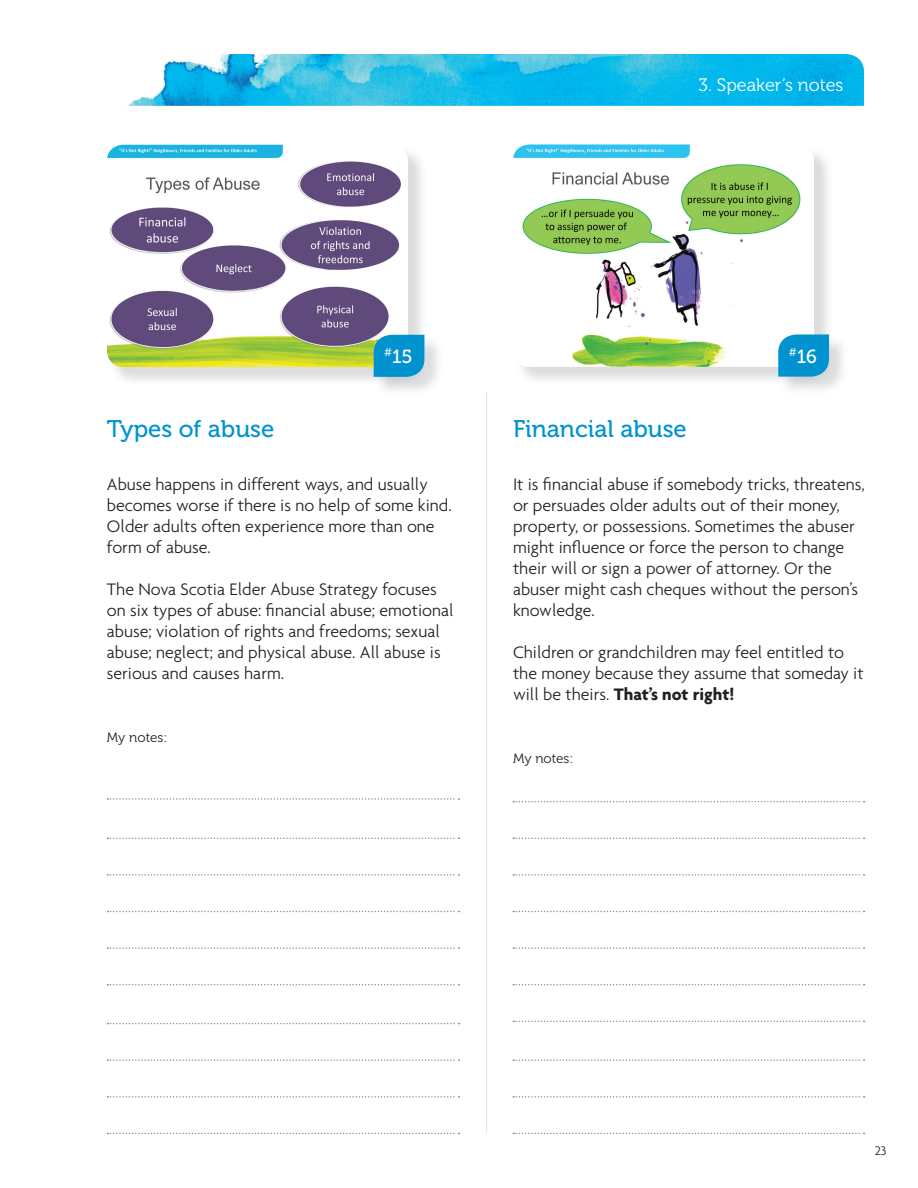
<style>
.page{position:relative;width:918px;height:1188px;background:#fff}
.page>*{position:absolute;margin:0;border:0;box-sizing:border-box;transform-origin:0 0}
.t1{font:24px "Museo 500";color:#0093d0}
.t2{font:18.9px "Museo 500";color:#fff}
.t3{font:300 18px/21px "Agenda";color:#231f20}
.t4{font:18px "Museo 300";color:#fff}
.t5{font:13.5px "Museo 300";color:#231f20}
.t6{font:300 13.5px "Agenda";color:#231f20}
.s1{font-weight:700}
</style>
<div class="page">
<img style="left:127px;top:54px;width:737px;height:52px">
<img style="left:109px;top:147px;width:316px;height:234px">
<img style="left:107px;top:145px;width:16px;height:16px">
<svg style="left:107px;top:838px;width:352px;height:1px"></svg>
<svg style="left:107px;top:874px;width:352px;height:2px"></svg>
<svg style="left:107px;top:911px;width:352px;height:1px"></svg>
<svg style="left:107px;top:947px;width:352px;height:2px"></svg>
<svg style="left:107px;top:984px;width:352px;height:1px"></svg>
<svg style="left:107px;top:1023px;width:352px;height:1px"></svg>
<svg style="left:107px;top:1059px;width:352px;height:2px"></svg>
<svg style="left:107px;top:1096px;width:352px;height:2px"></svg>
<svg style="left:107px;top:1133px;width:352px;height:1px"></svg>
<img style="left:515px;top:147px;width:313px;height:233px">
<img style="left:515px;top:144px;width:14px;height:8px">
<img style="left:376px;top:337px;width:51px;height:49px">
<svg style="left:374px;top:335px;width:50px;height:42px;background:#0c97cf"></svg>
<img style="left:780px;top:337px;width:53px;height:49px">
<svg style="left:778px;top:334px;width:51px;height:43px;background:#139ad2"></svg>
<svg style="left:513px;top:801px;width:352px;height:1px"></svg>
<svg style="left:513px;top:838px;width:352px;height:1px"></svg>
<svg style="left:513px;top:874px;width:352px;height:2px"></svg>
<svg style="left:513px;top:911px;width:352px;height:1px"></svg>
<svg style="left:513px;top:947px;width:352px;height:2px"></svg>
<svg style="left:513px;top:984px;width:352px;height:1px"></svg>
<svg style="left:513px;top:1021px;width:352px;height:1px"></svg>
<svg style="left:513px;top:1059px;width:352px;height:2px"></svg>
<svg style="left:513px;top:1096px;width:352px;height:2px"></svg>
<svg style="left:513px;top:1133px;width:352px;height:1px"></svg>
<hr style="left:486px;top:392px;width:1px;height:740px;background:#d1e8f6">
<svg style="left:107px;top:798px;width:352px;height:2px"></svg>
<p class="t4" style="left:699px;top:75px;width:146px">3. Speaker’s notes</p>
<p class="t1" style="left:107px;top:416px;width:169px">Types of abuse</p>
<p class="t2" style="left:384px;top:346px;width:30px"><sup>#</sup>15</p>
<p class="t2" style="left:789px;top:346px;width:29px"><sup>#</sup>16</p>
<p class="t1" style="left:513px;top:415px;width:175px">Financial abuse</p>
<p class="t3" style="left:107px;top:474px;width:346px">Abuse happens in different ways, and usually becomes worse if there is no help of some kind.<br>Older adults often experience more than one form of abuse.</p>
<p class="t3" style="left:107px;top:579px;width:348px">The Nova Scotia Elder Abuse Strategy focuses on six types of abuse: financial abuse; emotional abuse; violation of rights and freedoms; sexual abuse; neglect; and physical abuse. All abuse is serious and causes harm.</p>
<p class="t5" style="left:107px;top:730px;width:62px">My notes:</p>
<p class="t3" style="left:513px;top:474px;width:353px">It is financial abuse if somebody tricks, threatens, or persuades older adults out of their money, property, or possessions. Sometimes the abuser might influence or force the person to change their will or sign a power of attorney. Or the abuser might cash cheques without the person’s knowledge.</p>
<p class="t3" style="left:513px;top:642px;width:352px">Children or grandchildren may feel entitled to the money because they assume that someday it will be theirs. <span class="s1">That’s not right!</span></p>
<p class="t5" style="left:513px;top:751px;width:62px">My notes:</p>
<p class="t6" style="left:875px;top:1143px;width:13px">23</p>
</div>
